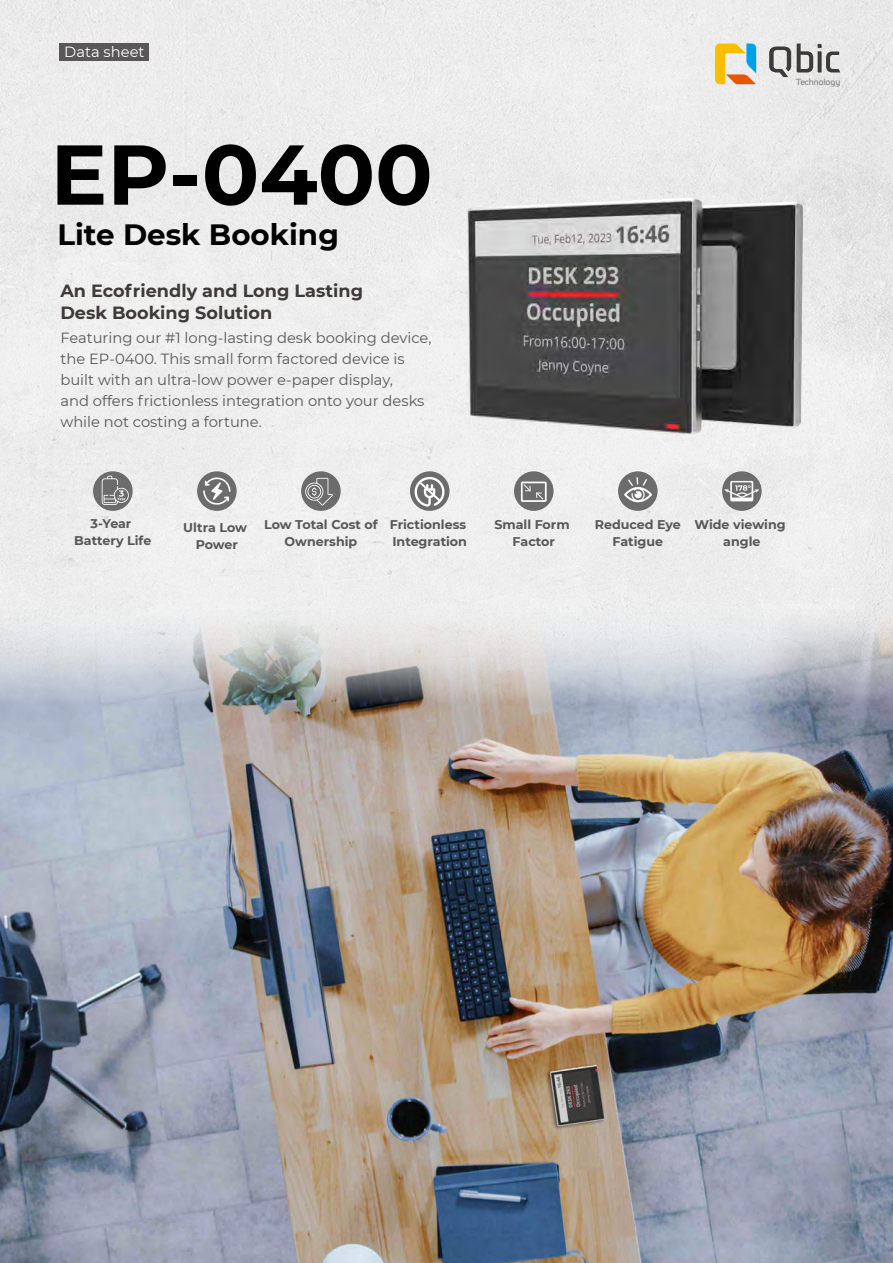
<style>
.page{position:relative;width:893px;height:1263px;background:#fff}
.page>*{position:absolute;margin:0;border:0;box-sizing:border-box;transform-origin:0 0}
.t1{font:700 84.75px "Montserrat";color:#010101}
.t2{font:700 29.4px "Montserrat";color:#010101}
.t3{font:700 17.7px/22.5px "Montserrat";color:#3e3a39}
.t4{font:14.7px/21px "Montserrat";color:#595757}
.t5{font:14.7px "Montserrat";color:#fff}
.t6{font:700 12.6px/17px "Montserrat";color:#595757;text-align:center}
.t7{font:8.55px "Prometo";color:#888}
</style>
<div class="page">
<div style="left:0;top:0;width:893px;height:609px;background:#ededed"></div>
<img style="left:0;top:609px;width:893px;height:654px">
<svg style="left:715px;top:44px;width:41px;height:40px;background:#cfc081"></svg>
<svg style="left:769px;top:47px;width:22px;height:30px"></svg>
<svg style="left:797px;top:44px;width:43px;height:28px"></svg>
<img style="left:363px;top:128px;width:530px;height:380px">
<svg style="left:93px;top:471px;width:40px;height:40px"></svg>
<svg style="left:102px;top:476px;width:27px;height:29px"></svg>
<div style="left:197px;top:471px;width:40px;height:40px;background:#6c6c6c;border-radius:50%"></div>
<svg style="left:203px;top:477px;width:27px;height:28px"></svg>
<div style="left:301px;top:471px;width:40px;height:40px;background:#6c6c6c;border-radius:50%"></div>
<svg style="left:304px;top:478px;width:29px;height:27px"></svg>
<div style="left:410px;top:471px;width:39px;height:40px;background:#6c6c6c;border-radius:50%"></div>
<svg style="left:413px;top:474px;width:31px;height:33px"></svg>
<div style="left:618px;top:471px;width:40px;height:40px;background:#6c6c6c;border-radius:50%"></div>
<svg style="left:624px;top:477px;width:28px;height:26px"></svg>
<svg style="left:722px;top:471px;width:40px;height:40px"></svg>
<svg style="left:724px;top:481px;width:35px;height:20px"></svg>
<div style="left:514px;top:471px;width:40px;height:40px;background:#6c6c6c;border-radius:50%"></div>
<svg style="left:521px;top:482px;width:26px;height:20px"></svg>
<div style="left:60px;top:44px;width:89px;height:17px;background:#595757"></div>
<p class="t5" style="left:64px;top:41px;width:82px">Data sheet</p>
<h1 class="t1" style="left:50px;top:113px;width:384px">EP-0400</h1>
<h2 class="t2" style="left:57px;top:213px;width:283px">Lite Desk Booking</h2>
<p class="t3" style="left:60px;top:278px;width:304px">An Ecofriendly and Long Lasting<br>Desk Booking Solution</p>
<p class="t4" style="left:60px;top:327px;width:373px">Featuring our #1 long-lasting desk booking device, the EP-0400. This small form factored device is built with an ultra-low power e-paper display,<br>and offers frictionless integration onto your desks while not costing a fortune.</p>
<p class="t7" style="left:796px;top:76px;width:46px">Technology</p>
<p class="t6" style="left:74px;top:515px;width:79px">3-Year<br>Battery Life</p>
<p class="t6" style="left:183px;top:519px;width:66px">Ultra Low<br>Power</p>
<p class="t6" style="left:264px;top:515px;width:115px">Low Total Cost of<br>Ownership</p>
<p class="t6" style="left:390px;top:515px;width:79px;text-align:left">Frictionless<br>Integration</p>
<p class="t6" style="left:595px;top:515px;width:88px">Reduced Eye<br>Fatigue</p>
<p class="t6" style="left:694px;top:515px;width:93px">Wide viewing angle</p>
<p class="t6" style="left:494px;top:515px;width:77px">Small Form<br>Factor</p>
</div>
